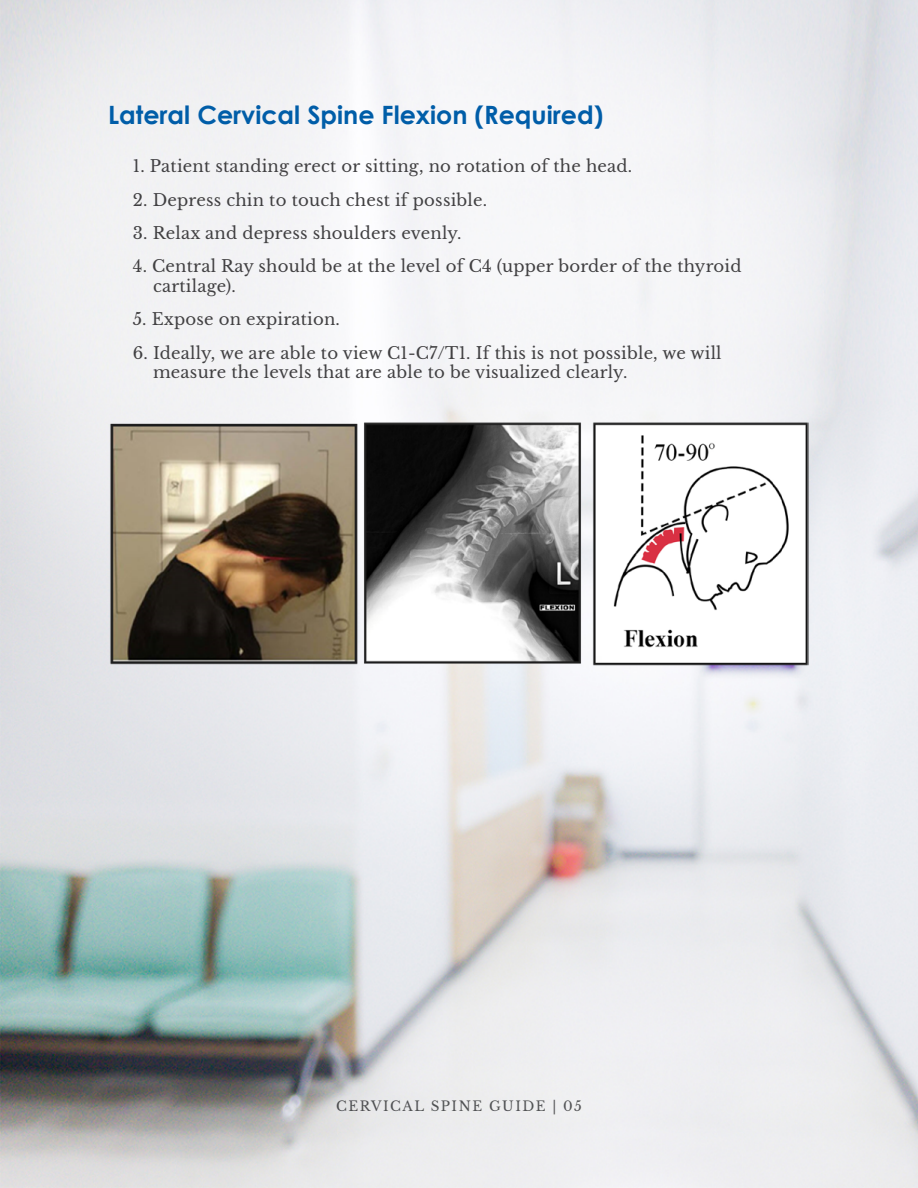
<style>
.page{position:relative;width:918px;height:1188px;background:#fff}
.page>*{position:absolute;margin:0;border:0;box-sizing:border-box;transform-origin:0 0}
.t1{font:700 25.2px "Century Gothic";color:#005da8}
.t2{font:16.5px/19.8px "Libre Baskerville";letter-spacing:.01em;color:#414042}
.t3{font:13.5px "Libre Baskerville";letter-spacing:.11em;color:#58595b}
</style>
<div class="page">
<img style="left:0;top:0;width:918px;height:1188px">
<img style="left:109px;top:421px;width:700px;height:244px">
<h1 class="t1" style="left:108px;top:96px;width:497px">Lateral Cervical Spine Flexion (Required)</h1>
<p class="t2" style="left:133px;top:157px;width:501px">1. Patient standing erect or sitting, no rotation of the head.</p>
<p class="t2" style="left:133px;top:190px;width:356px">2. Depress chin to touch chest if possible.</p>
<p class="t2" style="left:133px;top:223px;width:330px">3. Relax and depress shoulders evenly.</p>
<p class="t2" style="left:153px;top:256px;width:590px;text-indent:-20px">4. Central Ray should be at the level of C4 (upper border of the thyroid cartilage).</p>
<p class="t2" style="left:133px;top:310px;width:209px">5. Expose on expiration.</p>
<p class="t2" style="left:153px;top:343px;width:570px;text-indent:-20px">6. Ideally, we are able to view C1-C7/T1. If this is not possible, we will measure the levels that are able to be visualized clearly.</p>
<p class="t3" style="left:336px;top:1098px;width:247px">CERVICAL SPINE GUIDE | 05</p>
</div>
